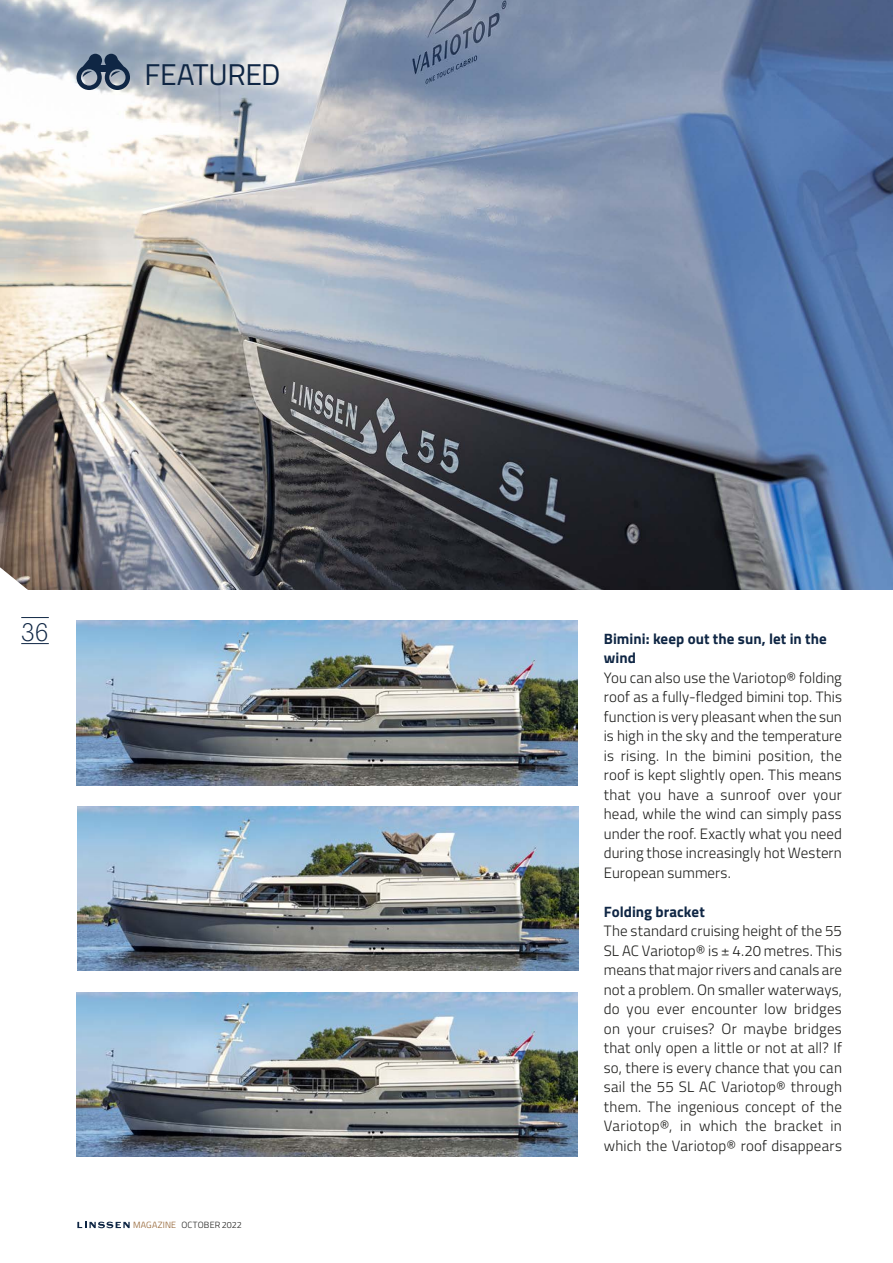
<style>
.page{position:relative;width:893px;height:1263px;background:#fff}
.page>*{position:absolute;margin:0;border:0;box-sizing:border-box;transform-origin:0 0}
.t1{font:30px "Titillium Web";letter-spacing:-.02em;color:#0f2644}
.t2{font:300 24px "Rockwell Nova";color:#0f2644}
.t3{font:300 15px/19.5px "Titillium Web";letter-spacing:.01em;color:#1d1d1b;text-align:justify}
.t4{font:700 15px/19.5px "Titillium Web";letter-spacing:.005em;color:#0f2644}
.t5{font:300 9px "Titillium Web";letter-spacing:.015em;color:#1d1d1b}
.s1{color:#8e5b28}
</style>
<div class="page">
<img style="left:77px;top:621px;width:501px;height:164px">
<img style="left:77px;top:806px;width:501px;height:165px">
<img style="left:77px;top:992px;width:501px;height:164px">
<img style="left:0;top:0;width:893px;height:590px">
<svg style="left:77px;top:54px;width:53px;height:36px;background:#5e6f84"></svg>
<div style="left:99px;top:65px;width:8px;height:6px;background:#0f2644"></div>
<svg style="left:0;top:557px;width:64px;height:88px"></svg>
<svg style="left:77px;top:1221px;width:53px;height:7px"></svg>
<h1 class="t1" style="left:145px;top:53px;width:137px">FEATURED</h1>
<h2 class="t2" style="left:21px;top:617px;width:29px">36</h2>
<p class="t5" style="left:133px;top:1218px;width:110px"><span class="s1">MAGAZINE</span> OCTOBER 2022</p>
<p class="t5" style="left:188px;top:1218px;width:7px">K</p>
<p class="t4" style="left:604px;top:628px;width:225px">Bimini: keep out the sun, let in the wind</p>
<p class="t3" style="left:604px;top:667px;width:240px">You can also use the Variotop® folding roof as a fully-fledged bimini top. This function is very pleasant when the sun is high in the sky and the temperature is rising. In the bimini position, the roof is kept slightly open. This means that you have a sunroof over your head, while the wind can simply pass under the roof. Exactly what you need during those increasingly hot Western European summers.</p>
<p class="t4" style="left:604px;top:901px;width:103px">Folding bracket</p>
<p class="t3" style="left:604px;top:920px;width:240px">The standard cruising height of the 55<br>SL AC Variotop® is ± 4.20 metres. This means that major rivers and canals are not a problem. On smaller waterways, do you ever encounter low bridges on your cruises? Or maybe bridges that only open a little or not at all? If so, there is every chance that you can sail the 55 SL AC Variotop® through them. The ingenious concept of the Variotop®, in which the bracket in which the Variotop® roof disappears</p>
</div>
